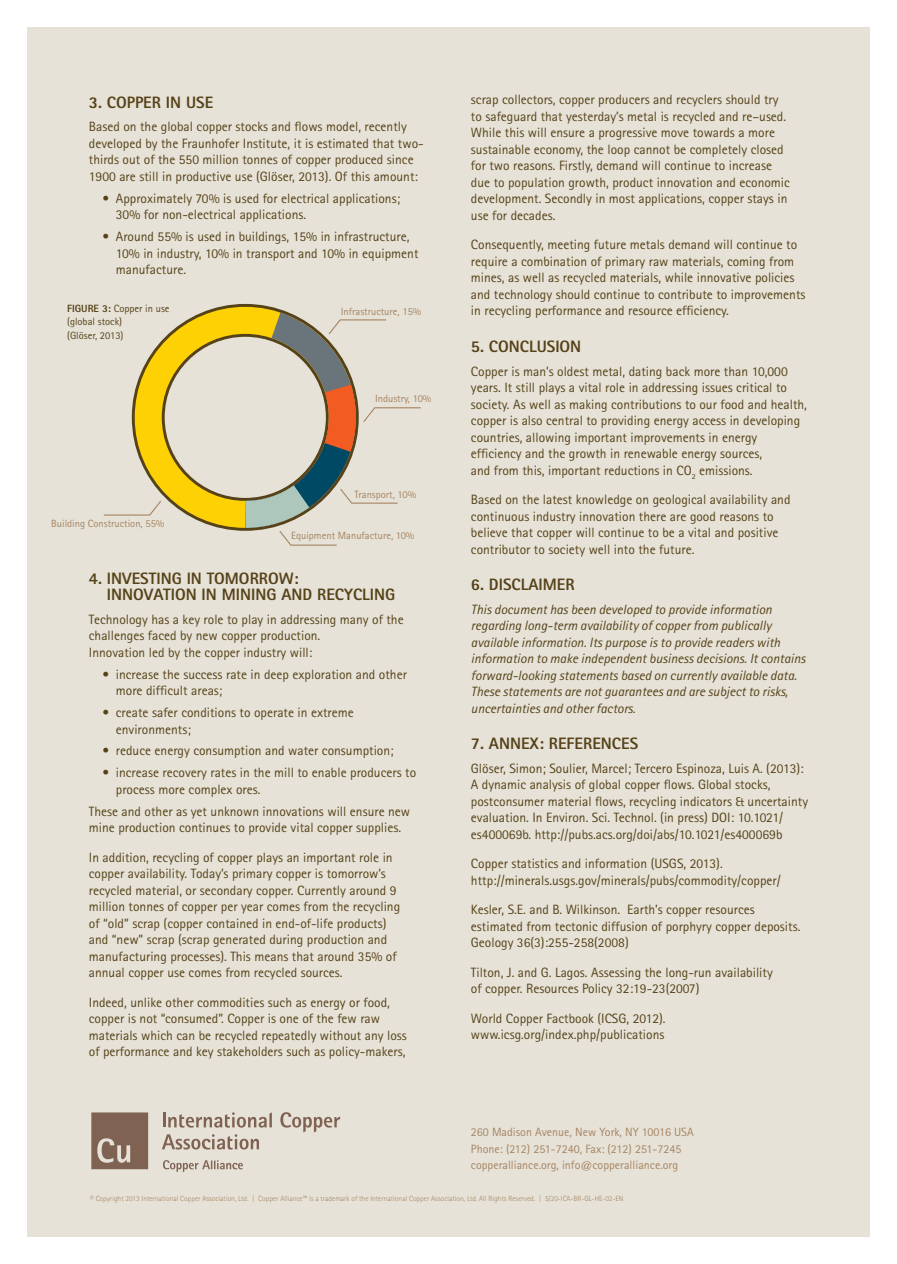
<style>
.page{position:relative;width:897px;height:1264px;background:#fff}
.page>*{position:absolute;margin:0;border:0;box-sizing:border-box;transform-origin:0 0}
.t1{font:800 16.5px/16.5px "Rotis Sans Serif";color:#564218}
.t2{font:13.5px/16.5px "Rotis Sans Serif";color:#564218}
.t3{font:italic 13.5px/16.5px "Rotis Sans Serif";color:#564218}
.t4{font:12px/16.5px "Rotis Sans Serif";color:#a68462}
.t5{font:10.5px "Rotis Sans Serif";color:#a68462}
.t6{font:10.5px/13.5px "Rotis Sans Serif";color:#564218}
.t7{font:800 10.5px "Rotis Sans Serif";color:#564218}
.t8{font:300 7.5px "Rotis Sans Serif";color:#a68462}
.s1{font-weight:800}
</style>
<div class="page">
<div style="left:27px;top:27px;width:842px;height:1210px;background:#e6e2d7"></div>
<div style="left:132px;top:304px;width:227px;height:227px;border:33px solid #564218;border-radius:50%"></div>
<div style="left:135px;top:307px;width:221px;height:221px;border:27px solid #fed105;border-radius:50%"></div>
<svg style="left:218px;top:303px;width:203px;height:243px"></svg>
<svg style="left:103px;top:500px;width:58px;height:16px"></svg>
<svg style="left:163px;top:1112px;width:109px;height:15px"></svg>
<svg style="left:280px;top:1112px;width:60px;height:20px"></svg>
<svg style="left:162px;top:1134px;width:97px;height:15px"></svg>
<svg style="left:163px;top:1160px;width:80px;height:12px"></svg>
<svg style="left:91px;top:1112px;width:57px;height:57px"></svg>
<p class="t1" style="left:89px;top:94px;width:107px">3. COPPER IN USE</p>
<p class="t2" style="left:89px;top:118px;width:336px">Based on the global copper stocks and flows model, recently developed by the Fraunhofer Institute, it is estimated that two&shy;thirds out of the 550 million tonnes of copper produced since 1900 are still in productive use (Glöser, 2013). Of this amount:</p>
<p class="t2" style="left:116px;top:190px;width:286px;text-indent:-14px">• Approximately 70% is used for electrical applications;<br>30% for non-electrical applications.</p>
<p class="t2" style="left:116px;top:228px;width:304px;text-indent:-14px">• Around 55% is used in buildings, 15% in infrastructure,<br>10% in industry, 10% in transport and 10% in equipment manufacture.</p>
<p class="t6" style="left:67px;top:301px;width:104px;text-indent:35px"><span class="s1">3:</span> Copper in use (global stock)<br>(Glöser, 2013)</p>
<p class="t7" style="left:67px;top:302px;width:12px">FIGURE</p>
<p class="t5" style="left:51px;top:517px;width:115px">Building Construction, 55%</p>
<p class="t5" style="left:341px;top:305px;width:82px">Infrastructure, 15%</p>
<p class="t5" style="left:375px;top:392px;width:58px">Industry, 10%</p>
<p class="t5" style="left:354px;top:488px;width:63px">Transport, 10%</p>
<p class="t5" style="left:291px;top:529px;width:125px">Equipment Manufacture, 10%</p>
<p class="t1" style="left:107px;top:570px;width:290px;text-indent:-18px">4. INVESTING IN TOMORROW:<br>INNOVATION IN MINING AND RECYCLING</p>
<p class="t2" style="left:89px;top:611px;width:316px">Technology has a key role to play in addressing many of the challenges faced by new copper production.<br>Innovation led by the copper industry will:</p>
<p class="t2" style="left:116px;top:666px;width:292px;text-indent:-14px">• increase the success rate in deep exploration and other more difficult areas;</p>
<p class="t2" style="left:116px;top:704px;width:239px;text-indent:-14px">• create safer conditions to operate in extreme environments;</p>
<p class="t2" style="left:102px;top:742px;width:293px">• reduce energy consumption and water consumption;</p>
<p class="t2" style="left:116px;top:764px;width:302px;text-indent:-14px">• increase recovery rates in the mill to enable producers to process more complex ores.</p>
<p class="t2" style="left:89px;top:803px;width:323px">These and other as yet unknown innovations will ensure new mine production continues to provide vital copper supplies.</p>
<p class="t2" style="left:89px;top:849px;width:313px">In addition, recycling of copper plays an important role in copper availability. Today’s primary copper is tomorrow’s recycled material, or secondary copper. Currently around 9 million tonnes of copper per year comes from the recycling of “old” scrap (copper contained in end-of-life products) and “new” scrap (scrap generated during production and manufacturing processes). This means that around 35% of annual copper use comes from recycled sources.</p>
<p class="t2" style="left:89px;top:994px;width:319px">Indeed, unlike other commodities such as energy or food, copper is not “consumed”. Copper is one of the few raw materials which can be recycled repeatedly without any loss of performance and key stakeholders such as policy-makers,</p>
<p class="t2" style="left:471px;top:92px;width:320px">scrap collectors, copper producers and recyclers should try to safeguard that yesterday’s metal is recycled and re–used.<br>While this will ensure a progressive move towards a more sustainable economy, the loop cannot be completely closed for two reasons. Firstly, demand will continue to increase due to population growth, product innovation and economic development. Secondly in most applications, copper stays in use for decades.</p>
<p class="t2" style="left:471px;top:236px;width:336px">Consequently, meeting future metals demand will continue to require a combination of primary raw materials, coming from mines, as well as recycled materials, while innovative policies and technology should continue to contribute to improvements in recycling performance and resource efficiency.</p>
<p class="t1" style="left:471px;top:338px;width:112px">5. CONCLUSION</p>
<p class="t2" style="left:471px;top:363px;width:337px">Copper is man’s oldest metal, dating back more than 10,000 years. It still plays a vital role in addressing issues critical to society. As well as making contributions to our food and health, copper is also central to providing energy access in developing countries, allowing important improvements in energy efficiency and the growth in renewable energy sources,<br>and from this, important reductions in CO<sub>2</sub> emissions.</p>
<p class="t2" style="left:471px;top:491px;width:321px">Based on the latest knowledge on geological availability and continuous industry innovation there are good reasons to believe that copper will continue to be a vital and positive contributor to society well into the future.</p>
<p class="t1" style="left:471px;top:576px;width:28px">6. DISCLAIMER</p>
<p class="t3" style="left:471px;top:601px;width:336px">This document has been developed to provide information regarding long-term availability of copper from publically available information. Its purpose is to provide readers with information to make independent business decisions. It contains forward-looking statements based on currently available data.<br>These statements are not guarantees and are subject to risks, uncertainties and other factors.</p>
<p class="t1" style="left:471px;top:735px;width:169px">7. ANNEX: REFERENCES</p>
<p class="t2" style="left:471px;top:759px;width:339px">Glöser, Simon; Soulier, Marcel; Tercero Espinoza, Luis A. (2013):<br>A dynamic analysis of global copper flows. Global stocks, postconsumer material flows, recycling indicators &amp; uncertainty evaluation. In Environ. Sci. Technol. (in press) DOI: 10.1021/ es400069b. http://pubs.acs.org/doi/abs/10.1021/es400069b</p>
<p class="t2" style="left:471px;top:855px;width:311px">Copper statistics and information (USGS, 2013). http://minerals.usgs.gov/minerals/pubs/commodity/copper/</p>
<p class="t2" style="left:471px;top:901px;width:331px">Kesler, S.E. and B. Wilkinson. Earth’s copper resources estimated from tectonic diffusion of porphyry copper deposits.<br>Geology 36(3):255-258(2008)</p>
<p class="t2" style="left:471px;top:963px;width:303px">Tilton, J. and G. Lagos. Assessing the long-run availability of copper. Resources Policy 32:19-23(2007)</p>
<p class="t2" style="left:471px;top:1009px;width:196px">World Copper Factbook (ICSG, 2012). www.icsg.org/index.php/publications</p>
<p class="t4" style="left:471px;top:1123px;width:224px">260 Madison Avenue, New York, NY 10016 USA<br>Phone: (212) 251-7240, Fax: (212) 251-7245 copperalliance.org, info@copperalliance.org</p>
<p class="t8" style="left:90px;top:1194px;width:534px">© Copyright 2013 International Copper Association, Ltd. | Copper Alliance™ is a trademark of the International Copper Association, Ltd. All Rights Reserved. | 5/20-ICA-BR-GL-HE-02-EN</p>
</div>
